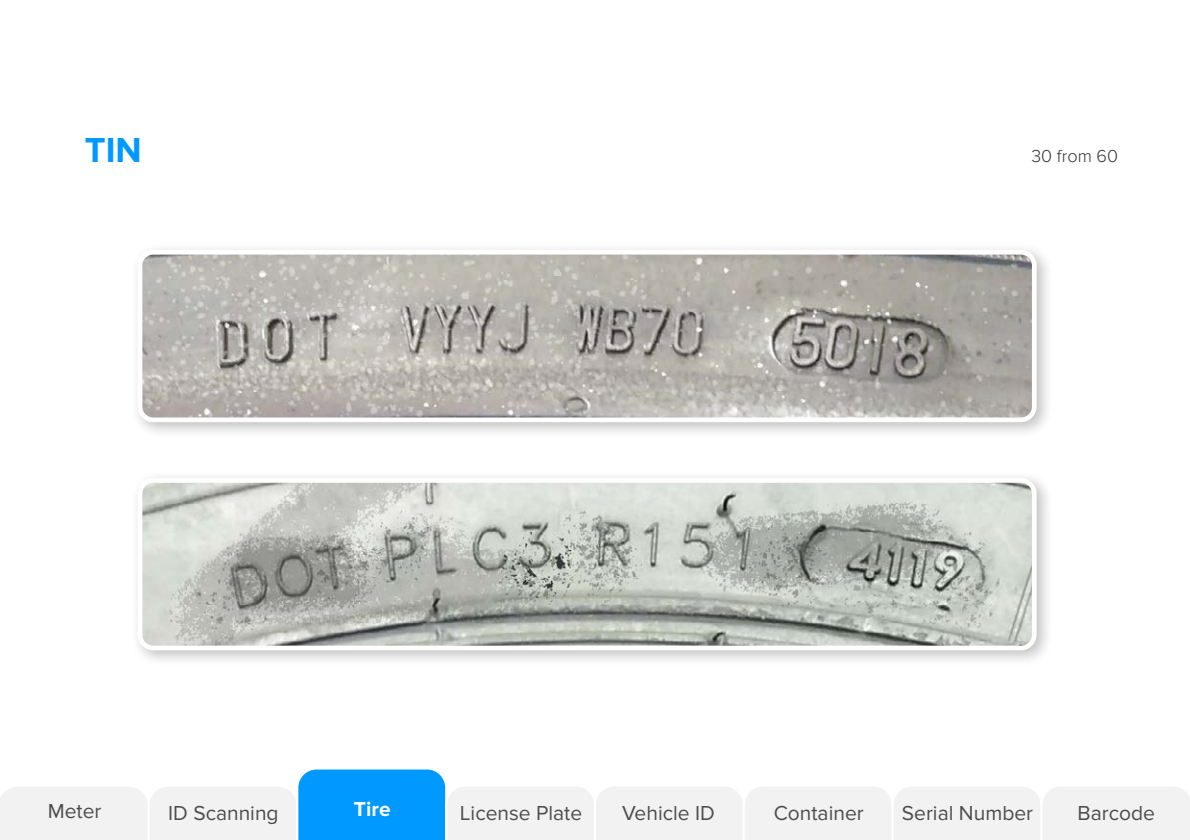
<style>
.page{position:relative;width:1190px;height:840px;background:#fff}
.page>*{position:absolute;margin:0;border:0;box-sizing:border-box;transform-origin:0 0}
.t1{font:700 36px "Proxima Nova";color:#09f}
.t2{font:21px "Proxima Nova";color:#4d4d4d}
.t3{font:700 21px "Proxima Nova";color:#fff}
.t4{font:300 18px "Proxima Nova";color:#333}
</style>
<div class="page">
<div style="left:130px;top:242px;width:924px;height:198px;background:#000;opacity:.25"></div>
<img style="left:140px;top:252px;width:894px;height:168px">
<div style="left:138px;top:250px;width:899px;height:172px;border:5px solid #fff;border-radius:13px"></div>
<div style="left:130px;top:470px;width:924px;height:198px;background:#000;opacity:.25"></div>
<img style="left:140px;top:480px;width:894px;height:168px">
<div style="left:138px;top:478px;width:899px;height:172px;border:5px solid #fff;border-radius:13px"></div>
<svg style="left:0;top:769px;width:1190px;height:71px"></svg>
<h1 class="t1" style="left:85px;top:129px;width:59px">TIN</h1>
<p class="t4" style="left:1032px;top:146px;width:88px">30 from 60</p>
<p class="t2" style="left:48px;top:799px;width:55px">Meter</p>
<p class="t2" style="left:168px;top:801px;width:112px">ID Scanning</p>
<p class="t3" style="left:354px;top:796px;width:38px">Tire</p>
<p class="t2" style="left:460px;top:801px;width:124px">License Plate</p>
<p class="t2" style="left:622px;top:801px;width:94px">Vehicle ID</p>
<p class="t2" style="left:774px;top:801px;width:92px">Container</p>
<p class="t2" style="left:902px;top:801px;width:133px">Serial Number</p>
<p class="t2" style="left:1078px;top:801px;width:79px">Barcode</p>
</div>
